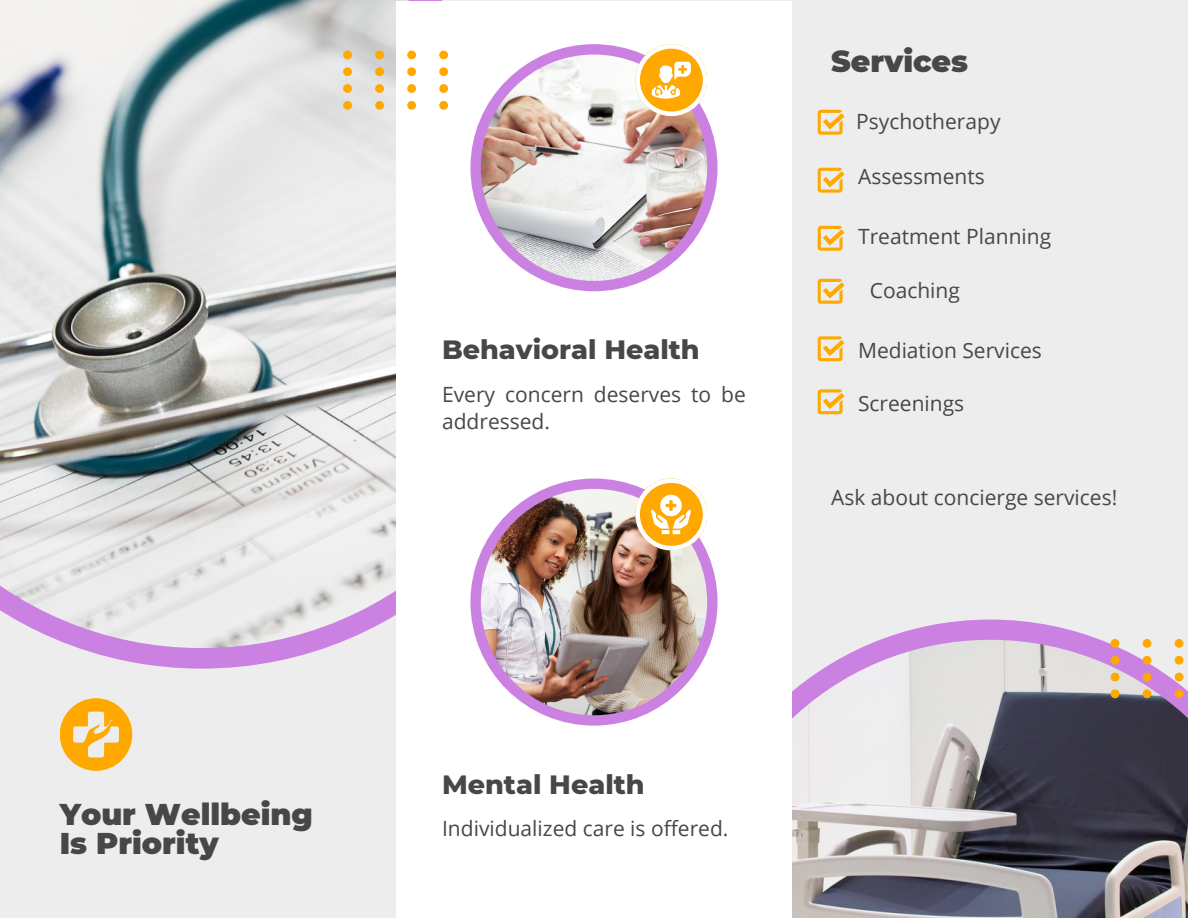
<style>
.page{position:relative;width:1188px;height:918px;background:#ededed}
.page>*{position:absolute;margin:0;border:0;box-sizing:border-box;transform-origin:0 0}
.t1{font:900 30px "Montserrat";color:#474747}
.t2{font:800 27px "Montserrat";color:#474747}
.t3{font:21px/27px "Open Sans";color:#474747}
</style>
<div class="page">
<svg style="left:79px;top:648px;width:246px;height:21px;fill:#cb81e1"></svg>
<img style="left:0;top:0;width:443px;height:648px">
<svg style="left:880px;top:620px;width:221px;height:20px;fill:#cb81e1"></svg>
<img style="left:792px;top:640px;width:396px;height:278px">
<div style="left:396px;top:1px;width:396px;height:917px;background:#fff"></div>
<div style="left:470px;top:44px;width:248px;height:247px;background:#cb81e1;border-radius:50%"></div>
<img style="left:481px;top:55px;width:226px;height:226px;border-radius:50%">
<div style="left:470px;top:479px;width:248px;height:247px;background:#cb81e1;border-radius:50%"></div>
<img style="left:481px;top:489px;width:226px;height:226px;border-radius:50%">
<svg style="left:818px;top:168px;width:27px;height:24px"></svg>
<svg style="left:818px;top:226px;width:27px;height:25px"></svg>
<svg style="left:818px;top:279px;width:27px;height:25px"></svg>
<svg style="left:1111px;top:639px;width:77px;height:59px"></svg>
<svg style="left:635px;top:44px;width:72px;height:72px"></svg>
<svg style="left:635px;top:478px;width:72px;height:72px"></svg>
<svg style="left:343px;top:51px;width:106px;height:59px"></svg>
<div style="left:60px;top:698px;width:72px;height:73px;background:#ffa800;border-radius:50%"></div>
<svg style="left:73px;top:712px;width:46px;height:45px"></svg>
<svg style="left:818px;top:110px;width:27px;height:25px"></svg>
<svg style="left:818px;top:336px;width:27px;height:25px"></svg>
<svg style="left:818px;top:389px;width:27px;height:25px"></svg>
<p class="t1" style="left:60px;top:796px;width:255px">Your Wellbeing</p>
<p class="t1" style="left:60px;top:825px;width:161px">Is Priority</p>
<p class="t2" style="left:442px;top:333px;width:259px">Behavioral Health</p>
<p class="t3" style="left:442px;top:380px;width:305px">Every concern deserves to be addressed.</p>
<p class="t1" style="left:831px;top:43px;width:139px">Services</p>
<p class="t3" style="left:856px;top:107px;width:146px">Psychotherapy</p>
<p class="t3" style="left:858px;top:163px;width:128px">Assessments</p>
<p class="t3" style="left:858px;top:223px;width:195px">Treatment Planning</p>
<p class="t3" style="left:870px;top:276px;width:92px">Coaching</p>
<p class="t3" style="left:858px;top:337px;width:185px">Mediation Services</p>
<p class="t3" style="left:858px;top:390px;width:108px">Screenings</p>
<p class="t3" style="left:831px;top:483px;width:288px">Ask about concierge services!</p>
<p class="t2" style="left:442px;top:767px;width:204px">Mental Health</p>
<p class="t3" style="left:442px;top:815px;width:288px">Individualized care is offered.</p>
</div>
